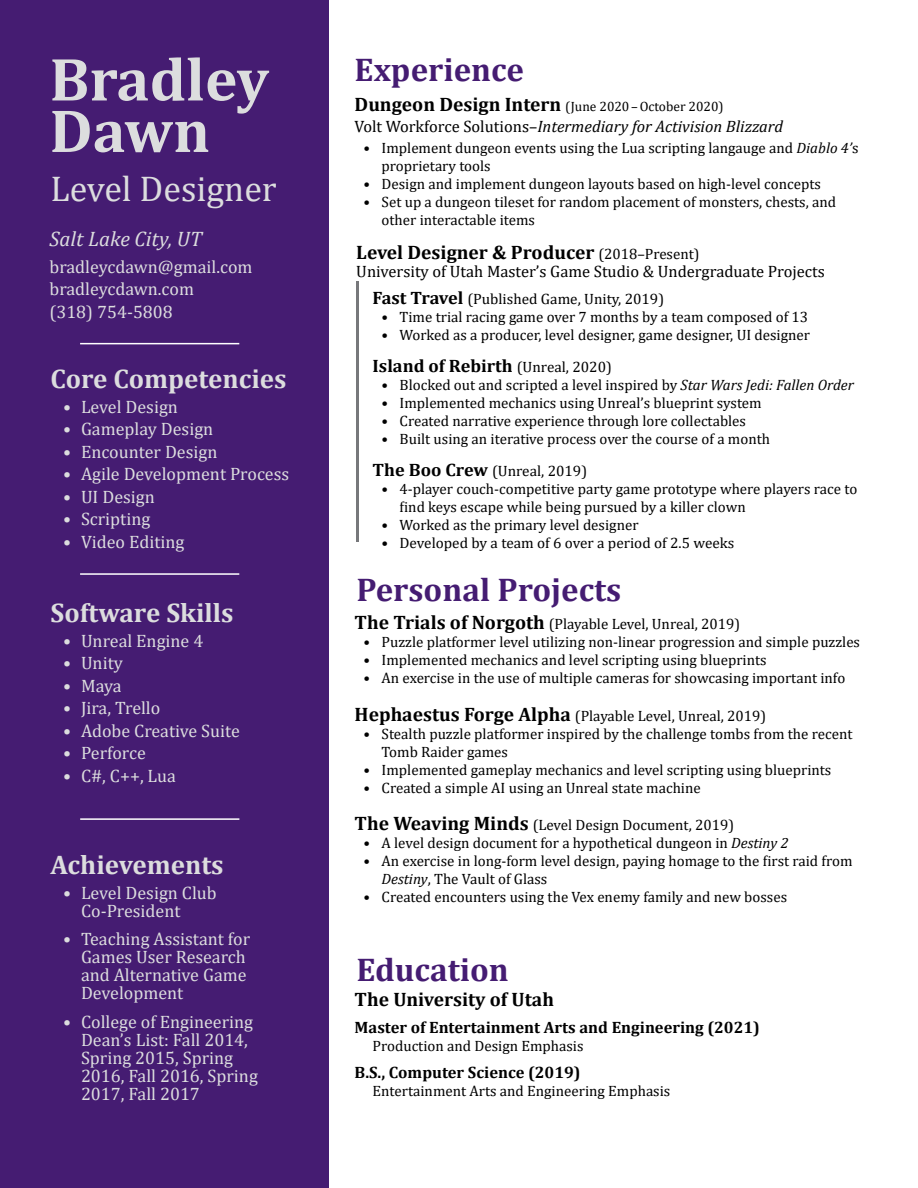
<style>
.page{position:relative;width:918px;height:1188px;background:#fff}
.page>*{position:absolute;margin:0;border:0;box-sizing:border-box;transform-origin:0 0}
.t1{font:700 61.5px/51.4px "Cambria";color:#dcddde}
.t2{font:36px "Cambria";color:#dcddde}
.t3{font:700 33px "Cambria";color:#451c72}
.t4{font:700 27px "Cambria";color:#dcddde}
.t5{font:italic 21px "Cambria";color:#dcddde}
.t6{font:700 19.5px "Cambria";color:#000}
.t7{font:18px/18px "Cambria";color:#dcddde}
.t8{font:700 18px "Cambria";color:#000}
.t9{font:700 16.5px "Cambria";color:#000}
.t10{font:italic 16.5px "Cambria";color:#000}
.t11{font:16.5px "Cambria";color:#000}
.t12{font:15px/18px "Cambria";color:#000}
.t13{font:13.5px "Cambria";color:#000}
.s1{font-weight:700;font-size:19.5px}
.s2{font-style:normal}
.s3{font-style:italic}
.s4{font-weight:400;font-size:15px}
.s5{font-weight:700;font-size:18px}
</style>
<div class="page">
<div style="left:0;top:0;width:329px;height:1188px;background:#451c72"></div>
<hr style="left:80px;top:343px;width:159px;height:1px;background:#fff">
<hr style="left:356px;top:281px;width:3px;height:261px;background:#77787b">
<hr style="left:80px;top:573px;width:159px;height:2px;background:#fff">
<hr style="left:80px;top:818px;width:159px;height:2px;background:#fff">
<h1 class="t1" style="left:50px;top:52px;width:221px">Bradley<br>Dawn</h1>
<h2 class="t2" style="left:50px;top:168px;width:228px">Level Designer</h2>
<h3 class="t5" style="left:50px;top:224px;width:154px">Salt Lake City, UT</h3>
<p class="t7" style="left:50px;top:255px;width:205px;line-height:22.5px">bradleycdawn@gmail.com bradleycdawn.com<br>(318) 754-5808</p>
<h3 class="t4" style="left:50px;top:360px;width:238px">Core Competencies</h3>
<p class="t7" style="left:63px;top:397px;width:116px">• Level Design</p>
<p class="t7" style="left:63px;top:420px;width:152px">• Gameplay Design</p>
<p class="t7" style="left:63px;top:442px;width:156px">• Encounter Design</p>
<p class="t7" style="left:63px;top:465px;width:228px">• Agile Development Process</p>
<p class="t7" style="left:63px;top:487px;width:93px">• UI Design</p>
<p class="t7" style="left:63px;top:510px;width:89px">• Scripting</p>
<p class="t7" style="left:63px;top:532px;width:123px">• Video Editing</p>
<h3 class="t4" style="left:50px;top:594px;width:185px">Software Skills</h3>
<p class="t7" style="left:63px;top:631px;width:142px">• Unreal Engine 4</p>
<p class="t7" style="left:63px;top:654px;width:61px">• Unity</p>
<p class="t7" style="left:63px;top:676px;width:60px">• Maya</p>
<p class="t7" style="left:63px;top:699px;width:99px">• Jira, Trello</p>
<p class="t7" style="left:63px;top:721px;width:178px">• Adobe Creative Suite</p>
<p class="t7" style="left:63px;top:744px;width:84px">• Perforce</p>
<p class="t7" style="left:63px;top:766px;width:115px">• C#, C++, Lua</p>
<h3 class="t4" style="left:50px;top:846px;width:175px">Achievements</h3>
<p class="t7" style="left:81px;top:883px;width:137px;text-indent:-18px">• Level Design Club<br>Co-President</p>
<p class="t7" style="left:81px;top:930px;width:171px;text-indent:-18px">• Teaching Assistant for<br>Games User Research and Alternative Game<br>Development</p>
<p class="t7" style="left:81px;top:1012px;width:178px;text-indent:-18px">• College of Engineering<br>Dean’s List: Fall 2014,<br>Spring 2015, Spring<br>2016, Fall 2016, Spring<br>2017, Fall 2017</p>
<h3 class="t3" style="left:355px;top:46px;width:171px">Experience</h3>
<p class="t13" style="left:355px;top:98px;width:371px"><span class="s1">Dungeon Design Intern</span> (June 2020–October 2020)</p>
<p class="t10" style="left:355px;top:114px;width:430px"><span class="s2">Volt Workforce Solutions–</span>Intermediary for Activision Blizzard</p>
<p class="t12" style="left:382px;top:138px;width:478px;text-indent:-18px">• Implement dungeon events using the Lua scripting langauge and <span class="s3">Diablo 4’</span>s proprietary tools</p>
<p class="t12" style="left:364px;top:174px;width:459px">• Design and implement dungeon layouts based on high-level concepts</p>
<p class="t12" style="left:382px;top:192px;width:456px;text-indent:-18px">• Set up a dungeon tileset for random placement of monsters, chests, and other interactable items</p>
<h3 class="t6" style="left:356px;top:239px;width:345px">Level Designer &amp; Producer <span class="s4">(2018–Present)</span></h3>
<p class="t11" style="left:356px;top:262px;width:470px">University of Utah Master’s Game Studio &amp; Undergraduate Projects</p>
<p class="t12" style="left:373px;top:289px;width:293px"><span class="s5">Fast Travel</span> (Published Game, Unity, 2019)</p>
<p class="t12" style="left:382px;top:307px;width:428px">• Time trial racing game over 7 months by a team composed of 13</p>
<p class="t12" style="left:382px;top:325px;width:430px">• Worked as a producer, level designer, game designer, UI designer</p>
<p class="t8" style="left:373px;top:353px;width:241px">Island of Rebirth <span class="s4">(Unreal, 2020)</span></p>
<p class="t12" style="left:382px;top:375px;width:474px">• Blocked out and scripted a level inspired by <span class="s3">Star Wars Jedi: Fallen Order</span></p>
<p class="t12" style="left:382px;top:393px;width:382px">• Implemented mechanics using Unreal’s blueprint system</p>
<p class="t12" style="left:382px;top:411px;width:366px">• Created narrative experience through lore collectables</p>
<p class="t12" style="left:373px;top:422px;width:399px;line-height:32.1px;text-indent:9px">• Built using an iterative process over the course of a month<br><span class="s5">The Boo Crew</span> (Unreal, 2019)</p>
<p class="t12" style="left:400px;top:480px;width:459px;text-indent:-18px">• 4-player couch-competitive party game prototype where players race to find keys escape while being pursued by a killer clown</p>
<p class="t12" style="left:382px;top:516px;width:258px">• Worked as the primary level designer</p>
<p class="t12" style="left:382px;top:534px;width:354px">• Developed by a team of 6 over a period of 2.5 weeks</p>
<h3 class="t3" style="left:356px;top:567px;width:267px">Personal Projects</h3>
<p class="t12" style="left:355px;top:615px;width:387px"><span class="s1">The Trials of Norgoth</span> (Playable Level, Unreal, 2019)</p>
<p class="t12" style="left:364px;top:633px;width:498px">• Puzzle platformer level utilizing non-linear progression and simple puzzles</p>
<p class="t12" style="left:364px;top:651px;width:405px">• Implemented mechanics and level scripting using blueprints</p>
<p class="t12" style="left:364px;top:669px;width:483px">• An exercise in the use of multiple cameras for showcasing important info</p>
<p class="t12" style="left:355px;top:706px;width:413px"><span class="s1">Hephaestus Forge Alpha</span> (Playable Level, Unreal, 2019)</p>
<p class="t12" style="left:382px;top:724px;width:472px;text-indent:-18px">• Stealth puzzle platformer inspired by the challenge tombs from the recent<br>Tomb Raider games</p>
<p class="t12" style="left:364px;top:760px;width:469px">• Implemented gameplay mechanics and level scripting using blueprints</p>
<p class="t12" style="left:364px;top:778px;width:339px">• Created a simple AI using an Unreal state machine</p>
<p class="t12" style="left:355px;top:816px;width:381px"><span class="s1">The Weaving Minds</span> (Level Design Document, 2019)</p>
<p class="t12" style="left:364px;top:834px;width:426px">• A level design document for a hypothetical dungeon in <span class="s3">Destiny 2</span></p>
<p class="t12" style="left:382px;top:852px;width:473px;text-indent:-18px">• An exercise in long-form level design, paying homage to the first raid from<br><span class="s3">Destiny</span>, The Vault of Glass</p>
<p class="t12" style="left:364px;top:888px;width:425px">• Created encounters using the Vex enemy family and new bosses</p>
<h3 class="t3" style="left:356px;top:947px;width:154px">Education</h3>
<h3 class="t6" style="left:355px;top:986px;width:201px">The University of Utah</h3>
<p class="t9" style="left:355px;top:1016px;width:407px">Master of Entertainment Arts and Engineering (2021)</p>
<p class="t12" style="left:373px;top:1037px;width:212px">Production and Design Emphasis</p>
<p class="t9" style="left:355px;top:1061px;width:228px">B.S., Computer Science (2019)</p>
<p class="t12" style="left:373px;top:1082px;width:299px">Entertainment Arts and Engineering Emphasis</p>
</div>
